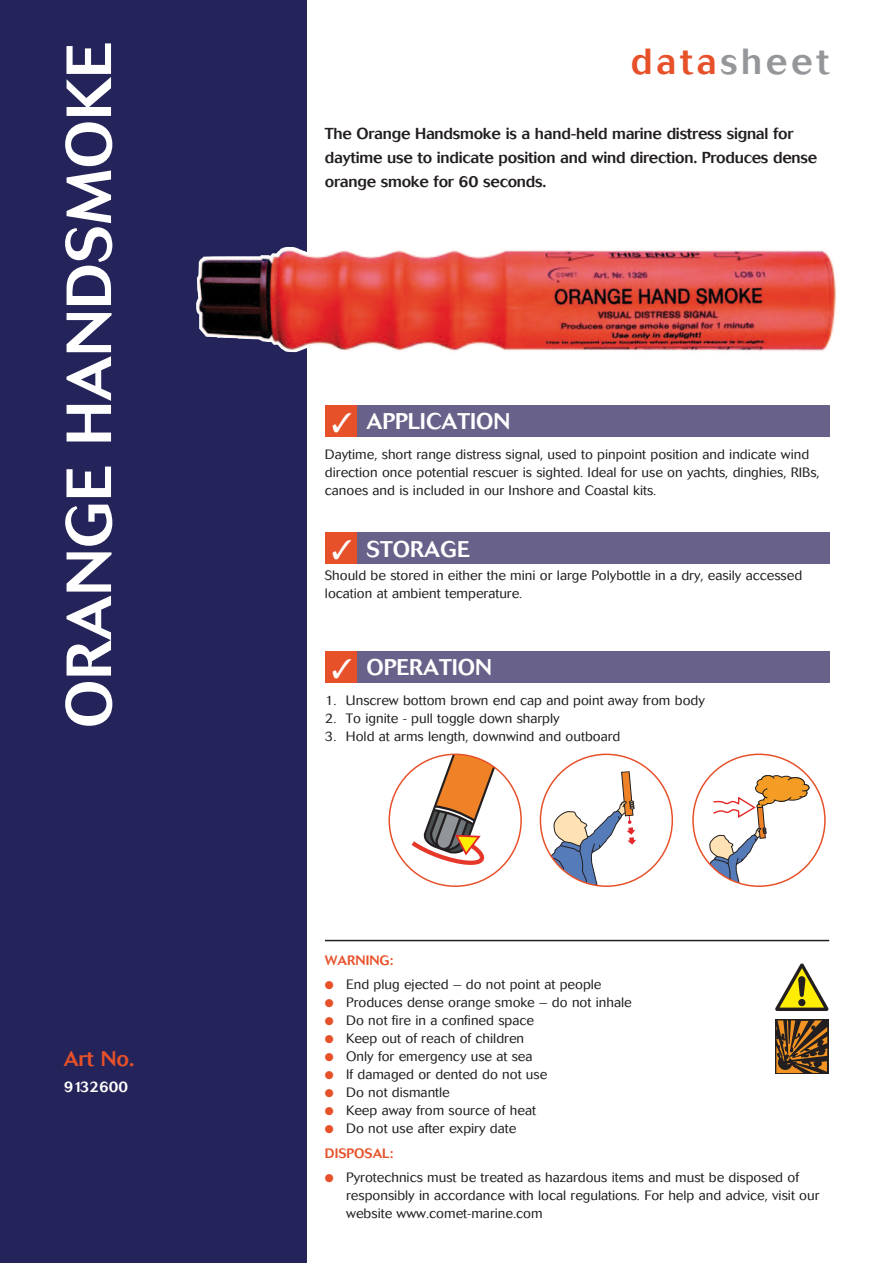
<style>
.page{position:relative;width:893px;height:1263px;background:#fff}
.page>*{position:absolute;margin:0;border:0;box-sizing:border-box;transform-origin:0 0}
.t1{font:500 63px "Cosmos";color:#fff}
.t2{font:500 36px "Cosmos";letter-spacing:.1em;color:#949699}
.t3{font:500 22.5px "Cosmos";color:#fff}
.t4{font:500 21px "Cosmos";color:#e7512a}
.t5{font:500 15.75px/24px "Cosmos";letter-spacing:-.015em;color:#231f20}
.t6{font:500 15px "Cosmos";color:#fff}
.t7{font:300 13.5px/18px "Cosmos";color:#231f20}
.t8{font:500 13.5px "Cosmos";color:#e7512a}
.s1{color:#e7512a}
.s2{font-weight:500;color:#e7512a}
</style>
<div class="page">
<div style="left:0;top:0;width:307px;height:1263px;background:#25245a"></div>
<img style="left:196px;top:247px;width:635px;height:106px">
<div style="left:325px;top:405px;width:504px;height:32px;background:#686189"></div>
<div style="left:325px;top:405px;width:32px;height:32px;background:#e7512a"></div>
<div style="left:325px;top:532px;width:504px;height:32px;background:#686189"></div>
<div style="left:325px;top:532px;width:32px;height:32px;background:#e7512a"></div>
<hr style="left:325px;top:940px;width:504px;height:1px;background:#231f20">
<div style="left:325px;top:651px;width:504px;height:32px;background:#686189"></div>
<div style="left:325px;top:651px;width:32px;height:32px;background:#e7512a"></div>
<svg style="left:693px;top:756px;width:116px;height:130px"></svg>
<svg style="left:540px;top:771px;width:96px;height:115px"></svg>
<svg style="left:408px;top:756px;width:113px;height:114px"></svg>
<div style="left:775px;top:1019px;width:53px;height:55px;background:#231f20"></div>
<svg style="left:776px;top:1020px;width:51px;height:53px"></svg>
<svg style="left:775px;top:963px;width:53px;height:48px"></svg>
<div style="left:798px;top:999px;width:7px;height:7px;background:#231f20;border-radius:50%"></div>
<h1 class="t1" style="left:53px;top:728px;width:687px;rotate:-90deg">orange handsmoke</h1>
<h3 class="t4" style="left:64px;top:1047px;width:72px">Art No.</h3>
<p class="t6" style="left:64px;top:1078px;width:66px">9132600</p>
<h2 class="t2" style="left:631px;top:41px;width:200px"><span class="s1">data</span>sheet</h2>
<p class="t5" style="left:325px;top:122px;width:494px">The Orange Handsmoke is a hand-held marine distress signal for daytime use to indicate position and wind direction. Produces dense orange smoke for 60 seconds.</p>
<h3 class="t3" style="left:332px;top:408px;width:180px">✓ Application</h3>
<p class="t7" style="left:325px;top:445px;width:496px">Daytime, short range distress signal, used to pinpoint position and indicate wind direction once potential rescuer is sighted. Ideal for use on yachts, dinghies, RIBs, canoes and is included in our Inshore and Coastal kits.</p>
<h3 class="t3" style="left:332px;top:536px;width:139px">✓ Storage</h3>
<p class="t7" style="left:325px;top:566px;width:479px">Should be stored in either the mini or large Polybottle in a dry, easily accessed location at ambient temperature.</p>
<h3 class="t3" style="left:332px;top:654px;width:162px">✓ Operation</h3>
<p class="t7" style="left:325px;top:692px;width:381px">1. Unscrew bottom brown end cap and point away from body</p>
<p class="t7" style="left:325px;top:710px;width:236px">2. To ignite - pull toggle down sharply</p>
<p class="t7" style="left:325px;top:728px;width:297px">3. Hold at arms length, downwind and outboard</p>
<p class="t8" style="left:325px;top:952px;width:70px">Warning:</p>
<p class="t7" style="left:325px;top:976px;width:278px"><span class="s1">●</span> End plug ejected – do not point at people</p>
<p class="t7" style="left:325px;top:994px;width:308px"><span class="s1">●</span> Produces dense orange smoke – do not inhale</p>
<p class="t7" style="left:325px;top:1012px;width:211px"><span class="s1">●</span> Do not fire in a confined space</p>
<p class="t7" style="left:325px;top:1030px;width:201px"><span class="s1">●</span> Keep out of reach of children</p>
<p class="t7" style="left:325px;top:1048px;width:209px"><span class="s1">●</span> Only for emergency use at sea</p>
<p class="t7" style="left:325px;top:1066px;width:224px"><span class="s1">●</span> If damaged or dented do not use</p>
<p class="t7" style="left:325px;top:1084px;width:126px"><span class="s1">●</span> Do not dismantle</p>
<p class="t7" style="left:325px;top:1102px;width:213px"><span class="s1">●</span> Keep away from source of heat</p>
<p class="t7" style="left:325px;top:1116px;width:193px;line-height:24.5px"><span class="s1">●</span> Do not use after expiry date<br><span class="s2">Disposal:</span></p>
<p class="t7" style="left:346px;top:1168px;width:475px;text-indent:-21px"><span class="s1">●</span> Pyrotechnics must be treated as hazardous items and must be disposed of responsibly in accordance with local regulations. For help and advice, visit our website www.comet-marine.com</p>
</div>
